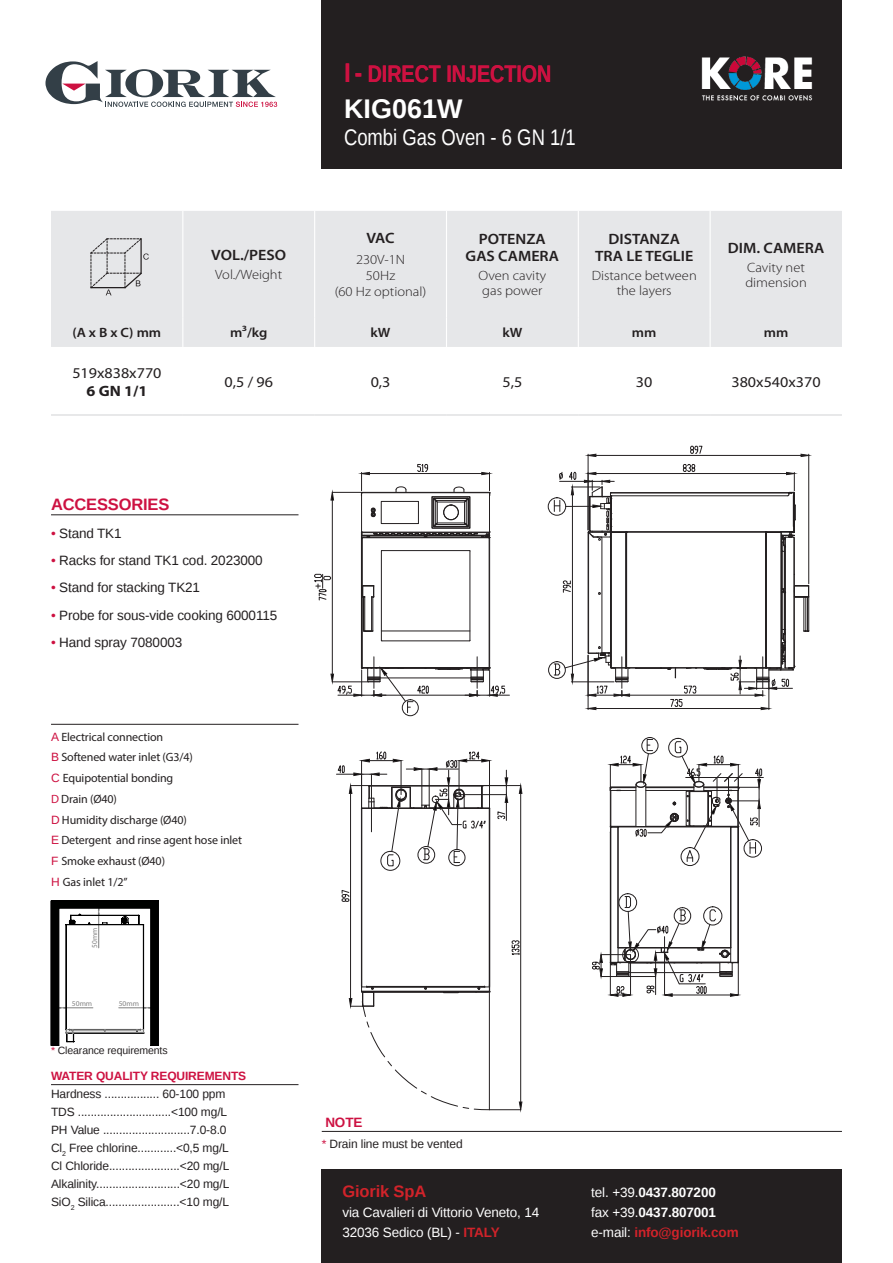
<style>
.page{position:relative;width:893px;height:1263px;background:#fff}
.page>*{position:absolute;margin:0;border:0;box-sizing:border-box;transform-origin:0 0}
.CODICE{font:700 27px "Liberation Sans";color:#fff}
.t1{font:700 24px "Liberation Sans Narrow";color:#cd1141}
.CODICE-2{font:22.5px "Liberation Sans Narrow";color:#fff}
.Titolo-IT{font:700 16.5px "Liberation Sans";letter-spacing:-.01em;color:#cd1141}
.t2{font:700 16.5px "Liberation Sans";letter-spacing:-.01em;color:#d1232a}
.t3{font:600 15px/16.5px "Myriad Pro";color:#231f20;text-align:center;scale:1.07 1}
.t4{font:15px "Myriad Pro";color:#231f20;scale:1.07 1}
.t5{font:700 15px "Myriad Pro";color:#231f20;scale:1.07 1}
.t6{font:13.5px/20.4px "Liberation Sans";letter-spacing:-.01em;color:#fff}
.Caratteristiche_-_IT{font:13.5px "Liberation Sans";letter-spacing:-.01em;color:#231f20}
.t7{font:300 13.5px/15px "Myriad Pro";color:#231f20;scale:1.07 1}
.t8{font:600 13.5px "Myriad Pro";color:#231f20;scale:1.07 1}
.Titolo-IT-2{font:700 13.5px "Liberation Sans";color:#cd1141}
.Caratteristiche_-_IT-2{font:12px "Liberation Sans";letter-spacing:-.01em;color:#231f20}
.Caratteristiche_-_IT-3{font:12px "Myriad Pro";letter-spacing:-.01em;color:#231f20}
.Titolo-IT-3{font:700 12px "Liberation Sans";letter-spacing:-.01em;color:#cd1141}
.Caratteristiche_-_IT-4{font:10.5px "Liberation Sans";letter-spacing:-.01em;color:#231f20}
.t9{font:7.5px "Arial";color:#808080}
.t10{font:7.35px "Arial";color:#808080}
.s1{font-size:27px}
.s2{color:#cd1141}
.s3{font-family:"Liberation Sans";color:#cd1141}
.s4{font-weight:700;color:#d1232a}
.s5{font-weight:700}
</style>
<div class="page">
<div style="left:322px;top:0;width:520px;height:168px;background:#231f20"></div>
<img style="left:701px;top:56px;width:112px;height:45px">
<div style="left:51px;top:211px;width:791px;height:136px;background:#e6e7e9"></div>
<hr style="left:182px;top:211px;width:1px;height:106px;background:#fff">
<hr style="left:314px;top:211px;width:1px;height:106px;background:#fff">
<hr style="left:446px;top:211px;width:1px;height:106px;background:#fff">
<hr style="left:578px;top:211px;width:1px;height:106px;background:#fff">
<hr style="left:710px;top:211px;width:1px;height:106px;background:#fff">
<hr style="left:182px;top:317px;width:1px;height:30px;background:#fff">
<hr style="left:314px;top:317px;width:1px;height:30px;background:#fff">
<hr style="left:446px;top:317px;width:1px;height:30px;background:#fff">
<hr style="left:578px;top:317px;width:1px;height:30px;background:#fff">
<hr style="left:710px;top:317px;width:1px;height:30px;background:#fff">
<hr style="left:51px;top:415px;width:132px;height:1px;background:#d1d2d4">
<hr style="left:183px;top:415px;width:132px;height:1px;background:#d1d2d4">
<hr style="left:315px;top:415px;width:131px;height:1px;background:#d1d2d4">
<hr style="left:446px;top:415px;width:132px;height:1px;background:#d1d2d4">
<hr style="left:578px;top:415px;width:132px;height:1px;background:#d1d2d4">
<hr style="left:710px;top:415px;width:132px;height:1px;background:#d1d2d4">
<svg style="left:91px;top:238px;width:58px;height:57px;background:#d1d1d3"></svg>
<svg style="left:45px;top:61px;width:232px;height:46px"></svg>
<hr style="left:465px;top:695px;width:44px;height:1px;background:#231f20">
<div style="left:402px;top:699px;width:17px;height:17px;border:1px solid #231f20;border-radius:50%"></div>
<svg style="left:314px;top:464px;width:191px;height:249px"></svg>
<hr style="left:374px;top:657px;width:1px;height:31px;background:#231f20">
<hr style="left:477px;top:657px;width:1px;height:31px;background:#231f20">
<svg style="left:800px;top:453px;width:9px;height:4px"></svg>
<svg style="left:587px;top:453px;width:10px;height:4px"></svg>
<hr style="left:808px;top:454px;width:1px;height:130px;background:#231f20">
<hr style="left:588px;top:454px;width:1px;height:76px;background:#231f20">
<hr style="left:588px;top:455px;width:221px;height:1px;background:#231f20">
<svg style="left:690px;top:446px;width:13px;height:8px"></svg>
<div style="left:548px;top:497px;width:18px;height:19px;border:1px solid #231f20;border-radius:50%"></div>
<div style="left:548px;top:661px;width:18px;height:18px;border:1px solid #231f20;border-radius:50%"></div>
<svg style="left:553px;top:464px;width:256px;height:246px"></svg>
<hr style="left:622px;top:657px;width:1px;height:31px;background:#231f20">
<hr style="left:762px;top:657px;width:1px;height:31px;background:#231f20">
<svg style="left:336px;top:751px;width:187px;height:359px"></svg>
<hr style="left:371px;top:791px;width:1px;height:41px;background:#231f20">
<hr style="left:721px;top:777px;width:42px;height:1px;background:#231f20">
<div style="left:668px;top:738px;width:20px;height:19px;border:1px solid #231f20;border-radius:50%"></div>
<div style="left:641px;top:737px;width:17px;height:17px;border:1px solid #231f20;border-radius:50%"></div>
<svg style="left:592px;top:739px;width:170px;height:258px"></svg>
<svg style="left:51px;top:901px;width:107px;height:144px"></svg>
<div style="left:321px;top:1169px;width:521px;height:94px;background:#231f20"></div>
<hr style="left:51px;top:514px;width:247px;height:1px;background:#231f20">
<hr style="left:51px;top:1084px;width:247px;height:1px;background:#231f20">
<hr style="left:322px;top:1131px;width:520px;height:1px;background:#231f20">
<hr style="left:51px;top:724px;width:247px;height:1px;background:#231f20">
<p class="t3" style="left:211px;top:246px;width:72px">VOL./PESO</p>
<p class="t7" style="left:215px;top:267px;width:64px">Vol./Weight</p>
<p class="t1" style="left:344px;top:57px;width:208px"><span class="s1">I -</span> DIRECT INJECTION</p>
<p class="CODICE" style="left:344px;top:90px;width:120px">KIG061W</p>
<p class="CODICE-2" style="left:344px;top:124px;width:233px">Combi Gas Oven - 6 GN 1/1</p>
<p class="t3" style="left:366px;top:230px;width:28px">VAC</p>
<p class="t7" style="left:356px;top:252px;width:47px">230V-1N</p>
<p class="t7" style="left:366px;top:268px;width:29px">50Hz</p>
<p class="t7" style="left:335px;top:284px;width:87px">(60 Hz optional)</p>
<p class="t3" style="left:466px;top:231px;width:89px">POTENZA<br>GAS CAMERA</p>
<p class="t7" style="left:478px;top:268px;width:65px">Oven cavity gas power</p>
<p class="t3" style="left:595px;top:231px;width:93px">DISTANZA<br>TRA LE TEGLIE</p>
<p class="t7" style="left:592px;top:268px;width:100px;text-align:center">Distance between the layers</p>
<p class="t3" style="left:728px;top:239px;width:92px">DIM. CAMERA</p>
<p class="t7" style="left:745px;top:260px;width:59px">Cavity net dimension</p>
<p class="t8" style="left:73px;top:324px;width:84px">(A x B x C) mm</p>
<p class="t8" style="left:230px;top:324px;width:37px">m³/kg</p>
<p class="t8" style="left:371px;top:324px;width:20px">kW</p>
<p class="t8" style="left:502px;top:324px;width:20px">kW</p>
<p class="t8" style="left:632px;top:324px;width:24px">mm</p>
<p class="t8" style="left:764px;top:324px;width:24px">mm</p>
<p class="t4" style="left:72px;top:364px;width:85px">519x838x770</p>
<p class="t5" style="left:87px;top:382px;width:58px">6 GN 1/1</p>
<p class="t4" style="left:224px;top:373px;width:47px">0,5 / 96</p>
<p class="t4" style="left:371px;top:373px;width:20px">0,3</p>
<p class="t4" style="left:502px;top:373px;width:20px">5,5</p>
<p class="t4" style="left:636px;top:373px;width:17px">30</p>
<p class="t4" style="left:731px;top:373px;width:85px">380x540x370</p>
<p class="Titolo-IT" style="left:51px;top:493px;width:120px">ACCESSORIES</p>
<p class="Caratteristiche_-_IT" style="left:51px;top:525px;width:72px"><span class="s2">•</span> Stand TK1</p>
<p class="Caratteristiche_-_IT" style="left:51px;top:553px;width:213px"><span class="s2">•</span> Racks for stand TK1 cod. 2023000</p>
<p class="Caratteristiche_-_IT" style="left:51px;top:580px;width:151px"><span class="s2">•</span> Stand for stacking TK21</p>
<p class="Caratteristiche_-_IT" style="left:51px;top:607px;width:228px"><span class="s2">•</span> Probe for sous-vide cooking 6000115</p>
<p class="Caratteristiche_-_IT" style="left:51px;top:635px;width:133px"><span class="s2">•</span> Hand spray 7080003</p>
<p class="Caratteristiche_-_IT-3" style="left:51px;top:729px;width:114px"><span class="s3">A</span> Electrical connection</p>
<p class="Caratteristiche_-_IT-3" style="left:51px;top:750px;width:143px"><span class="s3">B</span> Softened water inlet (G3/4)</p>
<p class="Caratteristiche_-_IT-3" style="left:51px;top:771px;width:124px"><span class="s3">C</span> Equipotential bonding</p>
<p class="Caratteristiche_-_IT-3" style="left:51px;top:791px;width:67px"><span class="s2">D</span> Drain (Ø40)</p>
<p class="Caratteristiche_-_IT-3" style="left:51px;top:812px;width:137px"><span class="s3">D</span> Humidity discharge (Ø40)</p>
<p class="Caratteristiche_-_IT-3" style="left:51px;top:833px;width:193px"><span class="s3">E</span> Detergent and rinse agent hose inlet</p>
<p class="Caratteristiche_-_IT-3" style="left:51px;top:854px;width:116px"><span class="s3">F</span> Smoke exhaust (Ø40)</p>
<p class="Caratteristiche_-_IT-3" style="left:51px;top:874px;width:78px"><span class="s3">H</span> Gas inlet 1/2’’</p>
<p class="t9" style="left:90px;top:948px;width:21px;rotate:-90deg">50mm</p>
<p class="t10" style="left:72px;top:999px;width:22px">50mm</p>
<p class="t10" style="left:119px;top:999px;width:22px">50mm</p>
<p class="Caratteristiche_-_IT-4" style="left:51px;top:1044px;width:118px"><span class="s2">*</span> Clearance requirements</p>
<p class="Titolo-IT-3" style="left:51px;top:1068px;width:197px">WATER QUALITY REQUIREMENTS</p>
<p class="Caratteristiche_-_IT-2" style="left:51px;top:1087px;width:176px">Hardness ................. 60-100 ppm</p>
<p class="Caratteristiche_-_IT-2" style="left:51px;top:1105px;width:178px">TDS .............................&lt;100 mg/L</p>
<p class="Caratteristiche_-_IT-2" style="left:51px;top:1123px;width:177px">PH Value ...........................7.0-8.0</p>
<p class="Caratteristiche_-_IT-2" style="left:51px;top:1141px;width:179px">Cl<sub>2</sub> Free chlorine............&lt;0,5 mg/L</p>
<p class="Caratteristiche_-_IT-2" style="left:51px;top:1159px;width:180px">Cl Chloride......................&lt;20 mg/L</p>
<p class="Caratteristiche_-_IT-2" style="left:51px;top:1177px;width:180px">Alkalinity..........................&lt;20 mg/L</p>
<p class="Caratteristiche_-_IT-2" style="left:51px;top:1195px;width:180px">SiO<sub>2</sub> Silica.......................&lt;10 mg/L</p>
<p class="Titolo-IT-2" style="left:325px;top:1113px;width:39px">NOTE</p>
<p class="Caratteristiche_-_IT-2" style="left:322px;top:1137px;width:142px"><span class="s2">*</span> Drain line must be vented</p>
<h3 class="t2" style="left:342px;top:1179px;width:85px">Giorik SpA</h3>
<p class="t6" style="left:342px;top:1203px;width:198px">via Cavalieri di Vittorio Veneto, 14<br>32036 Sedico (BL) - <span class="s4">ITALY</span></p>
<p class="t6" style="left:591px;top:1182px;width:149px">tel. +39.<span class="s5">0437.807200<br></span>fax +39.<span class="s5">0437.807001 </span>e-mail: <span class="s4">info@giorik.com</span></p>
</div>
